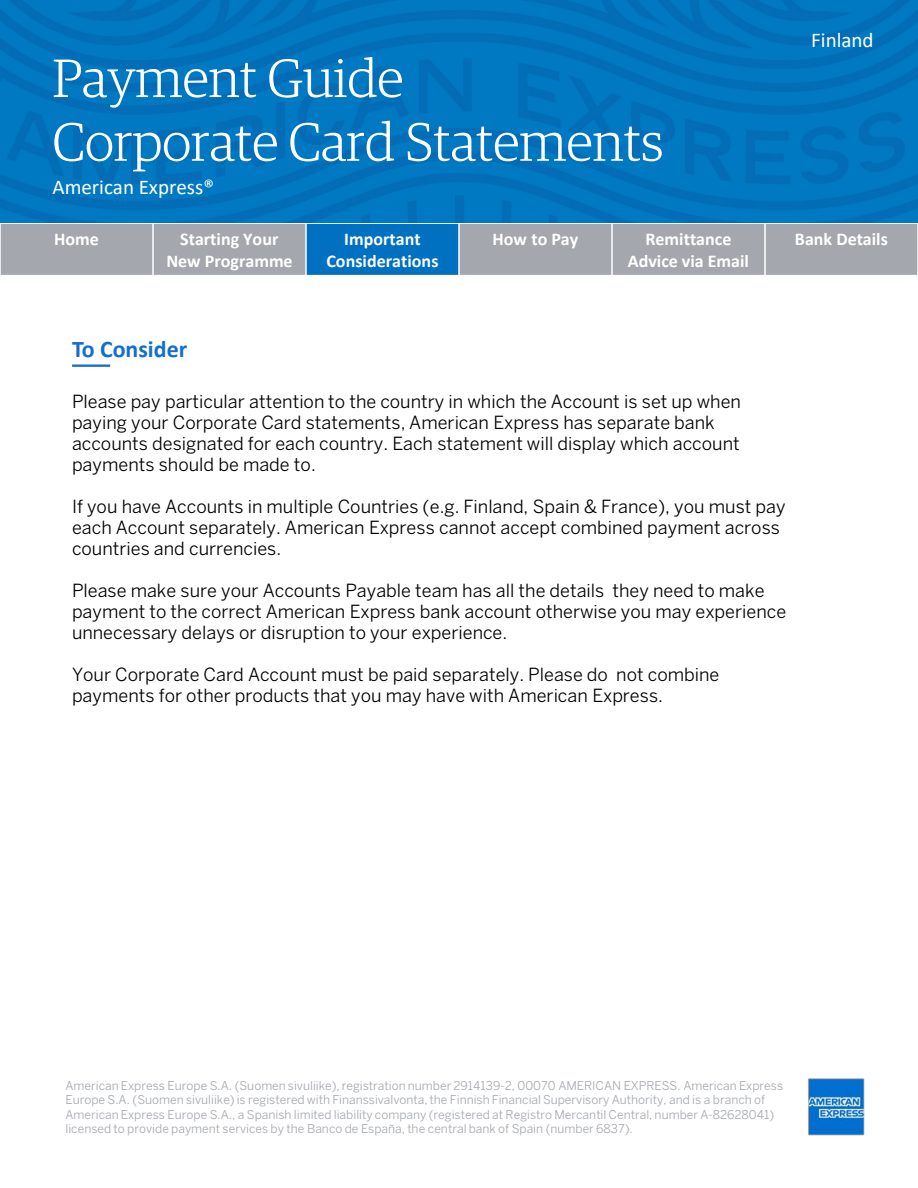
<style>
.page{position:relative;width:918px;height:1188px;background:#fff}
.page>*{position:absolute;margin:0;border:0;box-sizing:border-box;transform-origin:0 0}
.t1{font:300 54px/63.8px "Guardian Egyp";color:#fff}
.t2{font:700 24px "Calibri";color:#136ecf}
.t3{font:21px "Calibri";color:#fff}
.t4{font:18px/21px "Benton Sans";color:#000}
.t5{font:700 18px/21.6px "Calibri";color:#fff;text-align:center}
.t6{font:12px/14.4px "Benton Sans";color:#a4a8ae}
</style>
<div class="page">
<img style="left:0;top:0;width:918px;height:223px">
<img style="left:808px;top:1078px;width:57px;height:58px">
<hr style="left:72px;top:365px;width:38px;height:2px;background:#136ecf">
<div style="left:0;top:223px;width:153px;height:54px;background:#a4a8ae"></div>
<div style="left:153px;top:223px;width:153px;height:54px;background:#a4a8ae"></div>
<div style="left:306px;top:223px;width:153px;height:54px;background:#0070c0"></div>
<div style="left:459px;top:223px;width:153px;height:54px;background:#a4a8ae"></div>
<div style="left:612px;top:223px;width:153px;height:54px;background:#a4a8ae"></div>
<div style="left:765px;top:223px;width:153px;height:54px;background:#a4a8ae"></div>
<hr style="left:152px;top:223px;width:2px;height:54px;background:#fff">
<hr style="left:305px;top:223px;width:2px;height:54px;background:#fff">
<hr style="left:458px;top:223px;width:2px;height:54px;background:#fff">
<hr style="left:611px;top:223px;width:2px;height:54px;background:#fff">
<hr style="left:764px;top:223px;width:2px;height:54px;background:#fff">
<hr style="left:0;top:223px;width:1px;height:54px;background:#fff">
<hr style="left:917px;top:223px;width:1px;height:54px;background:#fff">
<hr style="left:0;top:223px;width:918px;height:1px;background:#fff">
<hr style="left:0;top:275px;width:918px;height:2px;background:#fff">
<h1 class="t1" style="left:52px;top:43px;width:612px">Payment Guide<br>Corporate Card Statements</h1>
<p class="t3" style="left:52px;top:172px;width:163px">American Express®</p>
<p class="t3" style="left:811px;top:25px;width:64px">Finland</p>
<p class="t5" style="left:54px;top:228px;width:46px">Home</p>
<p class="t5" style="left:166px;top:228px;width:128px">Starting Your<br>New Programme</p>
<p class="t5" style="left:326px;top:228px;width:114px">Important<br>Considerations</p>
<p class="t5" style="left:493px;top:228px;width:87px">How to Pay</p>
<p class="t5" style="left:628px;top:228px;width:123px">Remittance<br>Advice via Email</p>
<p class="t5" style="left:795px;top:228px;width:95px">Bank Details</p>
<h2 class="t2" style="left:72px;top:332px;width:117px">To Consider</h2>
<p class="t4" style="left:72px;top:390px;width:671px">Please pay particular attention to the country in which the Account is set up when paying your Corporate Card statements, American Express has separate bank accounts designated for each country. Each statement will display which account payments should be made to.</p>
<p class="t4" style="left:72px;top:495px;width:715px">If you have Accounts in multiple Countries (e.g. Finland, Spain &amp; France), you must pay each Account separately. American Express cannot accept combined payment across countries and currencies.</p>
<p class="t4" style="left:72px;top:579px;width:716px">Please make sure your Accounts Payable team has all the details they need to make payment to the correct American Express bank account otherwise you may experience unnecessary delays or disruption to your experience.</p>
<p class="t4" style="left:72px;top:663px;width:649px">Your Corporate Card Account must be paid separately. Please do not combine payments for other products that you may have with American Express.</p>
<p class="t6" style="left:66px;top:1078px;width:719px">American Express Europe S.A. (Suomen sivuliike), registration number 2914139-2, 00070 AMERICAN EXPRESS. American Express Europe S.A. (Suomen sivuliike) is registered with Finanssivalvonta, the Finnish Financial Supervisory Authority, and is a branch of American Express Europe S.A., a Spanish limited liability company (registered at Registro Mercantil Central, number A-82628041) licensed to provide payment services by the Banco de España, the central bank of Spain (number 6837).</p>
</div>
